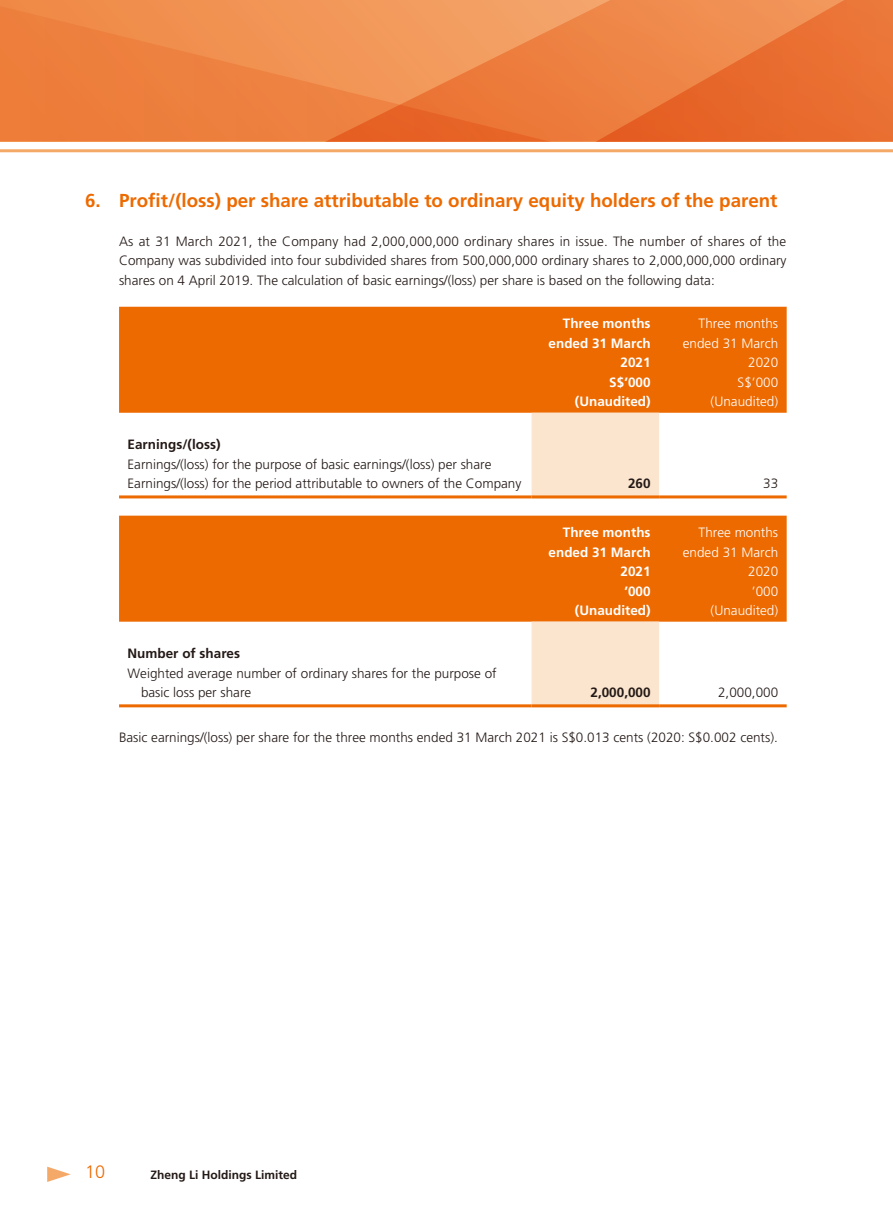
<style>
.page{position:relative;width:893px;height:1212px;background:#fff}
.page>*{position:absolute;margin:0;border:0;box-sizing:border-box;transform-origin:0 0}
.t1{font:700 18.75px "Frutiger LT Std";color:#ed6a00}
.t2{font:300 18px "Frutiger LT Std";color:#ed6a00}
.t3{font:300 13.5px/19.5px "Frutiger LT Std";color:#231916}
.t4{font:700 13.5px/19.5px "Frutiger LT Std";color:#fff;text-align:right}
.t5{font:300 13.5px/19.5px "Frutiger LT Std";color:#fff;text-align:right}
.t6{font:700 13.5px "Frutiger LT Std";color:#231916}
.t7{font:700 12px "Frutiger LT Std";color:#231916}
</style>
<div class="page">
<svg style="left:0;top:0;width:893px;height:3px;background:#f19355"></svg>
<svg style="left:0;top:3px;width:893px;height:138px;background:#ed8142"></svg>
<hr style="left:0;top:149px;width:893px;height:3px;background:#f5a968">
<svg style="left:47px;top:1166px;width:24px;height:16px"></svg>
<div style="left:119px;top:307px;width:668px;height:106px;background:#ed6a00"></div>
<div style="left:531px;top:413px;width:128px;height:82px;background:#fce5ce"></div>
<hr style="left:119px;top:495px;width:412px;height:3px;background:#ed6a00">
<hr style="left:531px;top:495px;width:128px;height:3px;background:#ed6a00">
<hr style="left:659px;top:495px;width:128px;height:3px;background:#ed6a00">
<div style="left:119px;top:516px;width:668px;height:106px;background:#ed6a00"></div>
<div style="left:531px;top:622px;width:128px;height:82px;background:#fce5ce"></div>
<hr style="left:119px;top:704px;width:412px;height:3px;background:#ed6a00">
<hr style="left:531px;top:704px;width:128px;height:3px;background:#ed6a00">
<hr style="left:659px;top:704px;width:128px;height:3px;background:#ed6a00">
<h1 class="t1" style="left:85px;top:189px;width:694px">6. Profit/(loss) per share attributable to ordinary equity holders of the parent</h1>
<p class="t3" style="left:119px;top:232px;width:669px;text-align:justify">As at 31 March 2021, the Company had 2,000,000,000 ordinary shares in issue. The number of shares of the Company was subdivided into four subdivided shares from 500,000,000 ordinary shares to 2,000,000,000 ordinary shares on 4 April 2019. The calculation of basic earnings/(loss) per share is based on the following data:</p>
<p class="t4" style="left:549px;top:314px;width:104px">Three months ended 31 March<br>2021</p>
<p class="t5" style="left:683px;top:314px;width:97px">Three months ended 31 March<br>2020</p>
<p class="t4" style="left:609px;top:372px;width:43px">S$’000</p>
<p class="t5" style="left:738px;top:372px;width:42px">S$’000</p>
<p class="t4" style="left:575px;top:392px;width:77px">(Unaudited)</p>
<p class="t5" style="left:711px;top:392px;width:69px">(Unaudited)</p>
<p class="t6" style="left:128px;top:437px;width:94px">Earnings/(loss)</p>
<p class="t3" style="left:128px;top:455px;width:395px">Earnings/(loss) for the purpose of basic earnings/(loss) per share<br>Earnings/(loss) for the period attributable to owners of the Company</p>
<p class="t6" style="left:628px;top:476px;width:24px">260</p>
<p class="t3" style="left:763px;top:474px;width:17px">33</p>
<p class="t4" style="left:549px;top:523px;width:104px">Three months ended 31 March<br>2021</p>
<p class="t5" style="left:683px;top:523px;width:97px">Three months ended 31 March<br>2020</p>
<p class="t4" style="left:624px;top:581px;width:28px">’000</p>
<p class="t5" style="left:752px;top:581px;width:28px">’000</p>
<p class="t4" style="left:575px;top:601px;width:77px">(Unaudited)</p>
<p class="t5" style="left:711px;top:601px;width:69px">(Unaudited)</p>
<p class="t6" style="left:128px;top:646px;width:114px">Number of shares</p>
<p class="t3" style="left:141px;top:664px;width:357px;text-indent:-13px">Weighted average number of ordinary shares for the purpose of basic loss per share</p>
<p class="t6" style="left:591px;top:685px;width:62px">2,000,000</p>
<p class="t3" style="left:718px;top:683px;width:62px">2,000,000</p>
<p class="t3" style="left:119px;top:727px;width:660px">Basic earnings/(loss) per share for the three months ended 31 March 2021 is S$0.013 cents (2020: S$0.002 cents).</p>
<h2 class="t2" style="left:85px;top:1162px;width:22px">10</h2>
<p class="t7" style="left:150px;top:1167px;width:148px">Zheng Li Holdings Limited</p>
</div>
